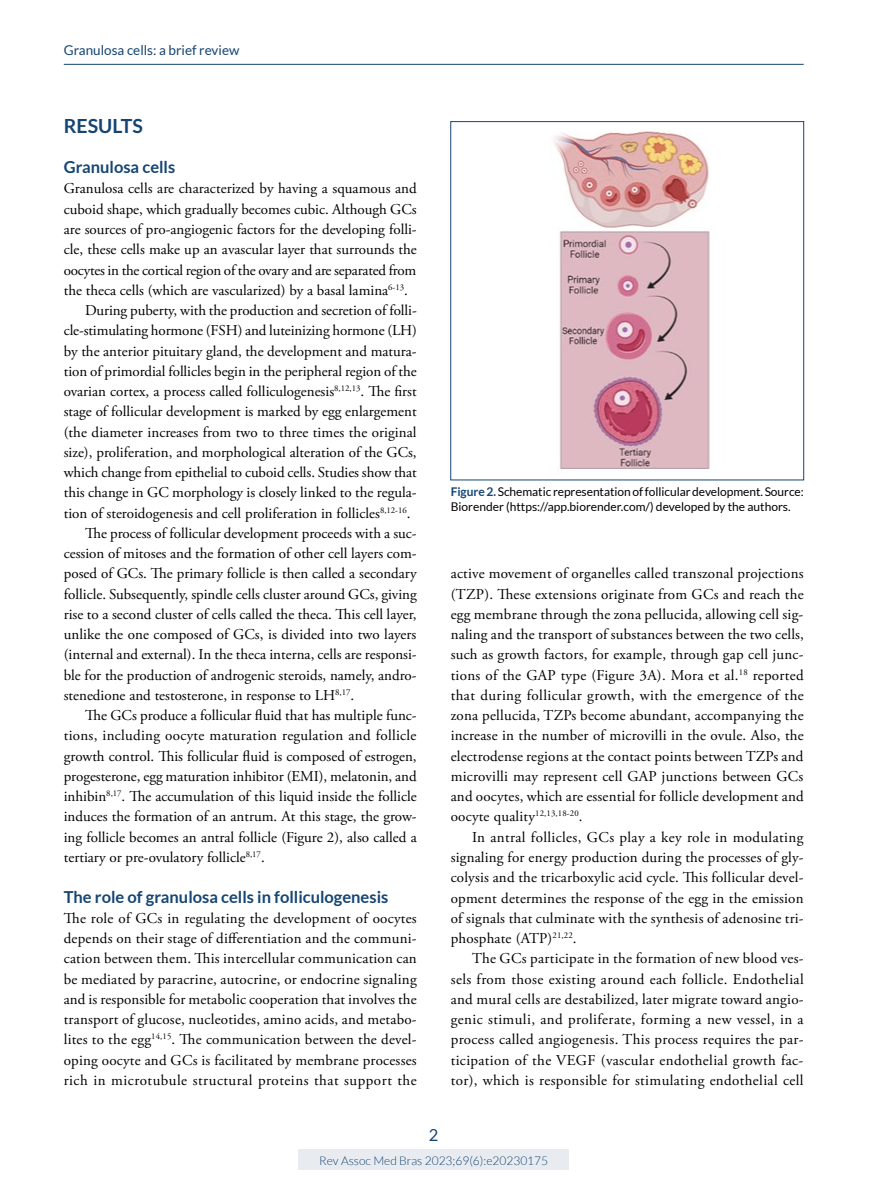
<style>
.page{position:relative;width:893px;height:1191px;background:#fff}
.page>*{position:absolute;margin:0;border:0;box-sizing:border-box;transform-origin:0 0}
.t1{font:700 19.5px "Lato";color:#154573}
.t2{font:700 16.5px "Lato";color:#154573}
.t3{font:16.5px "Lato";color:#154573}
.t4{font:15px/20.2px "Adobe Garamond Pro";color:#000;text-align:justify}
.t5{font:15px "Adobe Garamond Pro";letter-spacing:.02em;color:#000}
.t6{font:13.5px "Lato";color:#154573}
.t7{font:12px/14.4px "Lato";letter-spacing:-.005em;color:#000}
.t8{font:300 12px "Lato";color:#154573}
.s1{font-weight:700;color:#154573}
</style>
<div class="page">
<div style="left:299px;top:1149px;width:270px;height:21px;background:#e8ecf1"></div>
<hr style="left:64px;top:64px;width:740px;height:1px;background:#154573">
<img style="left:554px;top:131px;width:156px;height:338px">
<div style="left:450px;top:121px;width:354px;height:359px;border:1px solid #154573"></div>
<p class="t6" style="left:64px;top:43px;width:177px">Granulosa cells: a brief review</p>
<h1 class="t1" style="left:64px;top:114px;width:81px">RESULTS</h1>
<p class="t2" style="left:64px;top:158px;width:113px">Granulosa cells</p>
<p class="t4" style="left:64px;top:179px;width:355px">Granulosa cells are characterized by having a squamous and</p>
<p class="t4" style="left:64px;top:199px;width:354px">cuboid shape, which gradually becomes cubic. Although GCs</p>
<p class="t4" style="left:64px;top:220px;width:354px">are sources of pro-angiogenic factors for the developing folli-</p>
<p class="t4" style="left:64px;top:240px;width:354px">cle, these cells make up an avascular layer that surrounds the</p>
<p class="t4" style="left:64px;top:260px;width:354px">oocytes in the cortical region of the ovary and are separated from</p>
<p class="t4" style="left:64px;top:280px;width:346px">the theca cells (which are vascularized) by a basal lamina<sup>6-13</sup>.</p>
<p class="t4" style="left:85px;top:301px;width:333px">During puberty, with the production and secretion of folli-</p>
<p class="t4" style="left:64px;top:321px;width:355px">cle-stimulating hormone (FSH) and luteinizing hormone (LH)</p>
<p class="t4" style="left:64px;top:341px;width:354px">by the anterior pituitary gland, the development and matura-</p>
<p class="t4" style="left:64px;top:361px;width:354px">tion of primordial follicles begin in the peripheral region of the</p>
<p class="t4" style="left:64px;top:382px;width:354px">ovarian cortex, a process called folliculogenesis<sup>8,12,13</sup>. The first</p>
<p class="t4" style="left:64px;top:402px;width:354px">stage of follicular development is marked by egg enlargement</p>
<p class="t4" style="left:64px;top:422px;width:354px">(the diameter increases from two to three times the original</p>
<p class="t4" style="left:64px;top:442px;width:354px">size), proliferation, and morphological alteration of the GCs,</p>
<p class="t4" style="left:64px;top:463px;width:355px">which change from epithelial to cuboid cells. Studies show that</p>
<p class="t4" style="left:64px;top:483px;width:354px">this change in GC morphology is closely linked to the regula-</p>
<p class="t4" style="left:64px;top:503px;width:348px">tion of steroidogenesis and cell proliferation in follicles<sup>8,12-16</sup>.</p>
<p class="t4" style="left:85px;top:523px;width:333px">The process of follicular development proceeds with a suc-</p>
<p class="t4" style="left:64px;top:544px;width:354px">cession of mitoses and the formation of other cell layers com-</p>
<p class="t4" style="left:64px;top:564px;width:354px">posed of GCs. The primary follicle is then called a secondary</p>
<p class="t4" style="left:64px;top:584px;width:355px">follicle. Subsequently, spindle cells cluster around GCs, giving</p>
<p class="t4" style="left:64px;top:604px;width:354px">rise to a second cluster of cells called the theca. This cell layer,</p>
<p class="t4" style="left:64px;top:625px;width:354px">unlike the one composed of GCs, is divided into two layers</p>
<p class="t4" style="left:64px;top:645px;width:354px">(internal and external). In the theca interna, cells are responsi-</p>
<p class="t4" style="left:64px;top:665px;width:354px">ble for the production of androgenic steroids, namely, andro-</p>
<p class="t4" style="left:64px;top:685px;width:292px">stenedione and testosterone, in response to LH<sup>8,17</sup>.</p>
<p class="t4" style="left:85px;top:706px;width:333px">The GCs produce a follicular fluid that has multiple func-</p>
<p class="t5" style="left:64px;top:726px;width:354px">tions, including oocyte maturation regulation and follicle</p>
<p class="t4" style="left:64px;top:746px;width:354px">growth control. This follicular fluid is composed of estrogen,</p>
<p class="t4" style="left:64px;top:766px;width:354px">progesterone, egg maturation inhibitor (EMI), melatonin, and</p>
<p class="t4" style="left:64px;top:787px;width:354px">inhibin<sup>8,17</sup>. The accumulation of this liquid inside the follicle</p>
<p class="t4" style="left:64px;top:807px;width:354px">induces the formation of an antrum. At this stage, the grow-</p>
<p class="t4" style="left:64px;top:827px;width:354px">ing follicle becomes an antral follicle (Figure 2), also called a</p>
<p class="t4" style="left:64px;top:847px;width:202px">tertiary or pre-ovulatory follicle<sup>8,17</sup>.</p>
<p class="t2" style="left:64px;top:887px;width:326px">The role of granulosa cells in folliculogenesis</p>
<p class="t4" style="left:64px;top:908px;width:355px">The role of GCs in regulating the development of oocytes depends on their stage of differentiation and the communi&shy;cation between them. This intercellular communication can be mediated by paracrine, autocrine, or endocrine signaling and is responsible for metabolic cooperation that involves the transport of glucose, nucleotides, amino acids, and metabo&shy;lites to the egg<sup>14,15</sup>. The communication between the devel&shy;oping oocyte and GCs is facilitated by membrane processes rich in microtubule structural proteins that support the</p>
<p class="t7" style="left:451px;top:485px;width:355px"><span class="s1">Figure 2.</span> Schematic representation of follicular development. Source:<br>Biorender (https://app.biorender.com/) developed by the authors.</p>
<p class="t4" style="left:451px;top:564px;width:355px">active movement of organelles called transzonal projections (TZP). These extensions originate from GCs and reach the egg membrane through the zona pellucida, allowing cell sig&shy;naling and the transport of substances between the two cells, such as growth factors, for example, through gap cell junc&shy;tions of the GAP type (Figure 3A). Mora et al.<sup>18</sup> reported that during follicular growth, with the emergence of the zona pellucida, TZPs become abundant, accompanying the increase in the number of microvilli in the ovule. Also, the electrodense regions at the contact points between TZPs and microvilli may represent cell GAP junctions between GCs and oocytes, which are essential for follicle development and oocyte quality<sup>12,13,18-20</sup>.</p>
<p class="t4" style="left:451px;top:827px;width:354px;text-indent:21px">In antral follicles, GCs play a key role in modulating signaling for energy production during the processes of gly&shy;colysis and the tricarboxylic acid cycle. This follicular devel&shy;opment determines the response of the egg in the emission of signals that culminate with the synthesis of adenosine tri&shy;phosphate (ATP)<sup>21,22</sup>.</p>
<p class="t4" style="left:451px;top:949px;width:355px;text-indent:21px">The GCs participate in the formation of new blood ves&shy;sels from those existing around each follicle. Endothelial and mural cells are destabilized, later migrate toward angio&shy;genic stimuli, and proliferate, forming a new vessel, in a process called angiogenesis. This process requires the par&shy;ticipation of the VEGF (vascular endothelial growth fac&shy;tor), which is responsible for stimulating endothelial cell</p>
<p class="t3" style="left:429px;top:1126px;width:11px">2</p>
<p class="t8" style="left:319px;top:1154px;width:230px">Rev Assoc Med Bras 2023;69(6):e20230175</p>
</div>
